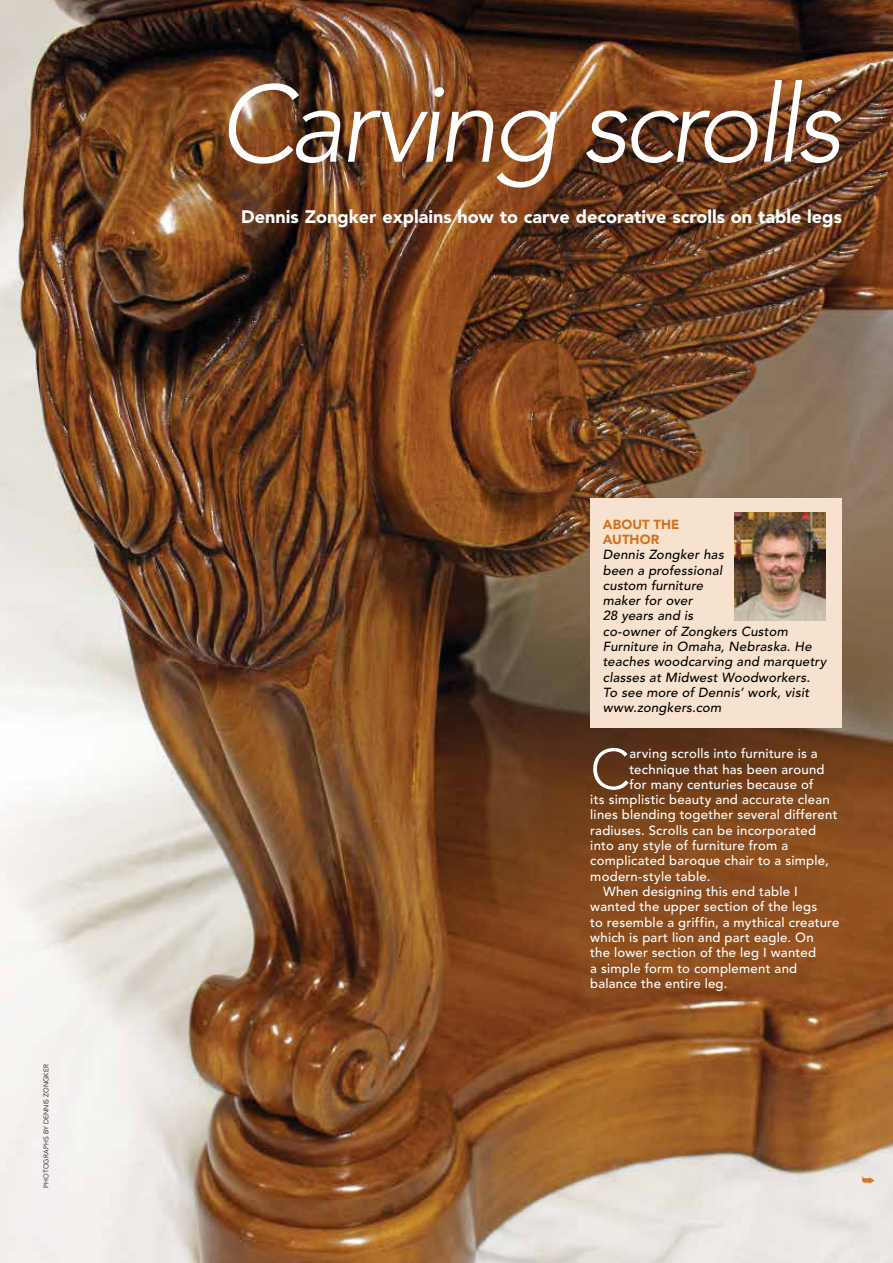
<style>
.page{position:relative;width:893px;height:1263px;background:#fff}
.page>*{position:absolute;margin:0;border:0;box-sizing:border-box;transform-origin:0 0}
.t1{font:italic 300 108px "Avenir";letter-spacing:-.05em;color:#fff}
.t2{font:300 56.4px "Avenir";color:#fff}
.t3{font:900 18px "Avenir";color:#fff}
.t4{font:500 13.2px "Avenir";letter-spacing:.015em;color:#fff}
.t5{font:italic 500 13.2px/15.3px "Avenir";letter-spacing:.015em;color:#000}
.t6{font:900 13.2px/15.3px "Avenir";letter-spacing:.005em;color:#d4711b}
.t7{font:300 6.75px "Avenir";letter-spacing:.015em;color:#000}
</style>
<div class="page">
<img style="left:0;top:0;width:893px;height:1263px">
<div style="left:590px;top:498px;width:252px;height:230px;background:#f7e2cf"></div>
<img style="left:735px;top:513px;width:91px;height:107px">
<svg style="left:862px;top:1176px;width:12px;height:7px"></svg>
<p class="t7" style="left:42px;top:1188px;width:125px;rotate:-90deg">Photographs by Dennis Zongker</p>
<h1 class="t1" style="left:218px;top:61px;width:625px">Carving scrolls</h1>
<h3 class="t3" style="left:241px;top:206px;width:602px">Dennis Zongker explains how to carve decorative scrolls on table legs</h3>
<p class="t6" style="left:603px;top:516px;width:78px">ABOUT THE<br>AUTHOR</p>
<p class="t5" style="left:603px;top:547px;width:225px">Dennis Zongker has<br>been a professional<br>custom furniture<br>maker for over<br>28 years and is<br>co-owner of Zongkers Custom<br>Furniture in Omaha, Nebraska. He teaches woodcarving and marquetry classes at Midwest Woodworkers.<br>To see more of Dennis’ work, visit www.zongkers.com</p>
<h2 class="t2" style="left:590px;top:736px;width:41px">C</h2>
<p class="t4" style="left:629px;top:746px;width:190px">arving scrolls into furniture is a</p>
<p class="t4" style="left:629px;top:761px;width:197px">technique that has been around</p>
<p class="t4" style="left:629px;top:777px;width:186px">for many centuries because of</p>
<p class="t4" style="left:590px;top:792px;width:241px">its simplistic beauty and accurate clean</p>
<p class="t4" style="left:590px;top:807px;width:249px">lines blending together several different</p>
<p class="t4" style="left:590px;top:822px;width:227px">radiuses. Scrolls can be incorporated</p>
<p class="t4" style="left:590px;top:838px;width:199px">into any style of furniture from a</p>
<p class="t4" style="left:590px;top:853px;width:240px">complicated baroque chair to a simple,</p>
<p class="t4" style="left:590px;top:868px;width:122px">modern-style table.</p>
<p class="t4" style="left:603px;top:884px;width:196px">When designing this end table I</p>
<p class="t4" style="left:590px;top:899px;width:228px">wanted the upper section of the legs</p>
<p class="t4" style="left:590px;top:914px;width:251px">to resemble a griffin, a mythical creature</p>
<p class="t4" style="left:590px;top:930px;width:225px">which is part lion and part eagle. On</p>
<p class="t4" style="left:590px;top:945px;width:227px">the lower section of the leg I wanted</p>
<p class="t4" style="left:590px;top:960px;width:208px">a simple form to complement and</p>
<p class="t4" style="left:590px;top:975px;width:139px">balance the entire leg.</p>
</div>
